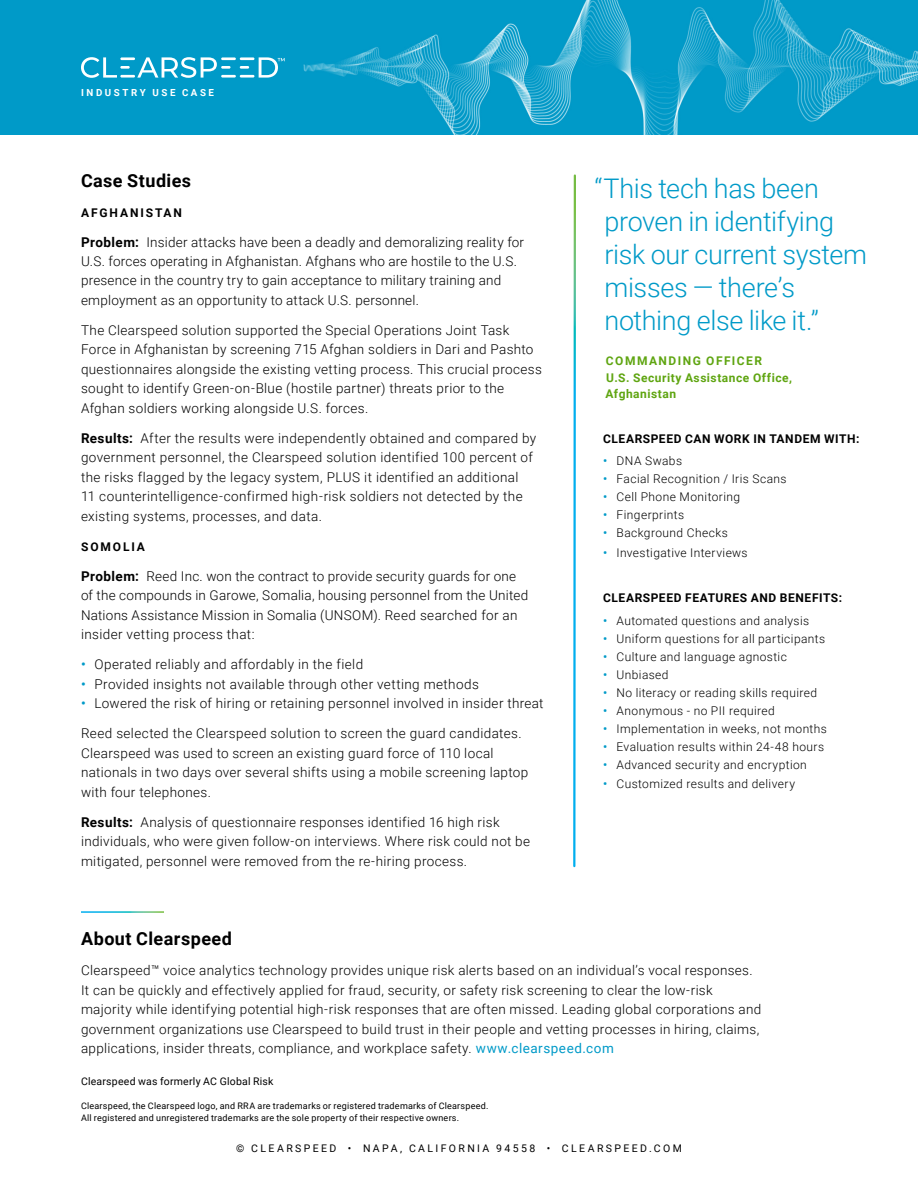
<style>
.page{position:relative;width:918px;height:1188px;background:#fff}
.page>*{position:absolute;margin:0;border:0;box-sizing:border-box;transform-origin:0 0}
.t1{font:300 27px/33px "Roboto";letter-spacing:-.01em;color:#009ac8}
.t2{font:700 18px "Roboto";letter-spacing:.025em;color:#000}
.t3{font:300 13.5px/19.5px "Roboto";letter-spacing:.025em;color:#000}
.t4{font:300 12px "Roboto";letter-spacing:.035em;color:#000}
.t5{font:700 12px "Roboto";letter-spacing:.05em;color:#000}
.t6{font:700 12px/16.5px "Roboto";letter-spacing:.045em;color:#5fa511}
.t7{font:700 12px "Roboto";letter-spacing:.16em;color:#000}
.t8{font:700 12px "Roboto";letter-spacing:.155em;color:#000}
.t9{font:10.5px "Roboto";letter-spacing:.225em;color:#000}
.t10{font:10.5px "Roboto";letter-spacing:.02em;color:#000}
.t11{font:700 9.75px "Roboto";letter-spacing:.26em;color:#fff}
.t12{font:9px/12px "Roboto";letter-spacing:.025em;color:#000}
.s1{font-weight:700}
.s2{font-weight:500;color:#009ac8}
.s3{font-weight:400;color:#009ac8}
</style>
<div class="page">
<img style="left:0;top:0;width:918px;height:135px">
<hr style="left:120px;top:57px;width:15px;height:3px;background:#fff">
<svg style="left:81px;top:57px;width:49px;height:21px"></svg>
<hr style="left:120px;top:75px;width:15px;height:3px;background:#fff">
<hr style="left:221px;top:57px;width:15px;height:3px;background:#fff">
<svg style="left:137px;top:57px;width:94px;height:21px"></svg>
<hr style="left:221px;top:75px;width:15px;height:3px;background:#fff">
<hr style="left:240px;top:57px;width:14px;height:3px;background:#fff">
<svg style="left:240px;top:66px;width:9px;height:3px"></svg>
<hr style="left:240px;top:75px;width:14px;height:3px;background:#fff">
<svg style="left:259px;top:57px;width:26px;height:21px"></svg>
<svg style="left:573px;top:174px;width:3px;height:694px"></svg>
<p class="t11" style="left:81px;top:85px;width:134px">INDUSTRY USE CASE</p>
<h2 class="t2" style="left:81px;top:167px;width:112px">Case Studies</h2>
<p class="t7" style="left:81px;top:204px;width:102px">AFGHANISTAN</p>
<p class="t3" style="left:81px;top:231px;width:445px"><span class="s1">Problem:</span> Insider attacks have been a deadly and demoralizing reality for U.S. forces operating in Afghanistan. Afghans who are hostile to the U.S. presence in the country try to gain acceptance to military training and employment as an opportunity to attack U.S. personnel.</p>
<p class="t3" style="left:81px;top:320px;width:462px">The Clearspeed solution supported the Special Operations Joint Task Force in Afghanistan by screening 715 Afghan soldiers in Dari and Pashto questionnaires alongside the existing vetting process. This crucial process sought to identify Green-on-Blue (hostile partner) threats prior to the Afghan soldiers working alongside U.S. forces.</p>
<p class="t3" style="left:81px;top:428px;width:457px"><span class="s1">Results:</span> After the results were independently obtained and compared by government personnel, the Clearspeed solution identified 100 percent of the risks flagged by the legacy system, PLUS it identified an additional<br>11 counterintelligence-confirmed high-risk soldiers not detected by the existing systems, processes, and data.</p>
<p class="t8" style="left:81px;top:538px;width:65px">SOMOLIA</p>
<p class="t3" style="left:81px;top:566px;width:449px"><span class="s1">Problem:</span> Reed Inc. won the contract to provide security guards for one of the compounds in Garowe, Somalia, housing personnel from the United Nations Assistance Mission in Somalia (UNSOM). Reed searched for an insider vetting process that:</p>
<p class="t3" style="left:81px;top:654px;width:284px"><span class="s2">•</span> Operated reliably and affordably in the field</p>
<p class="t3" style="left:81px;top:674px;width:399px"><span class="s2">•</span> Provided insights not available through other vetting methods</p>
<p class="t3" style="left:81px;top:693px;width:464px"><span class="s2">•</span> Lowered the risk of hiring or retaining personnel involved in insider threat</p>
<p class="t3" style="left:81px;top:723px;width:449px">Reed selected the Clearspeed solution to screen the guard candidates.<br>Clearspeed was used to screen an existing guard force of 110 local nationals in two days over several shifts using a mobile screening laptop with four telephones.</p>
<p class="t3" style="left:81px;top:812px;width:451px"><span class="s1">Results:</span> Analysis of questionnaire responses identified 16 high risk individuals, who were given follow-on interviews. Where risk could not be mitigated, personnel were removed from the re-hiring process.</p>
<h1 class="t1" style="left:604px;top:171px;width:264px;text-indent:-10px">“This tech has been proven in identifying risk our current system misses — there’s nothing else like it.”</h1>
<p class="t6" style="left:606px;top:352px;width:188px">COMMANDING OFFICER<br>U.S. Security Assistance Office,<br>Afghanistan</p>
<p class="t5" style="left:603px;top:430px;width:258px">CLEARSPEED CAN WORK IN TANDEM WITH:</p>
<p class="t4" style="left:603px;top:452px;width:81px"><span class="s2">•</span> DNA Swabs</p>
<p class="t4" style="left:603px;top:470px;width:185px"><span class="s2">•</span> Facial Recognition / Iris Scans</p>
<p class="t4" style="left:603px;top:488px;width:139px"><span class="s2">•</span> Cell Phone Monitoring</p>
<p class="t4" style="left:603px;top:506px;width:83px"><span class="s2">•</span> Fingerprints</p>
<p class="t4" style="left:603px;top:524px;width:126px"><span class="s2">•</span> Background Checks</p>
<p class="t4" style="left:603px;top:544px;width:146px"><span class="s2">•</span> Investigative Interviews</p>
<p class="t5" style="left:603px;top:590px;width:241px">CLEARSPEED FEATURES AND BENEFITS:</p>
<p class="t4" style="left:603px;top:612px;width:208px"><span class="s2">•</span> Automated questions and analysis</p>
<p class="t4" style="left:603px;top:630px;width:224px"><span class="s2">•</span> Uniform questions for all participants</p>
<p class="t4" style="left:603px;top:648px;width:185px"><span class="s2">•</span> Culture and language agnostic</p>
<p class="t4" style="left:603px;top:666px;width:67px"><span class="s2">•</span> Unbiased</p>
<p class="t4" style="left:603px;top:684px;width:216px"><span class="s2">•</span> No literacy or reading skills required</p>
<p class="t4" style="left:603px;top:702px;width:173px"><span class="s2">•</span> Anonymous - no PII required</p>
<p class="t4" style="left:603px;top:720px;width:225px"><span class="s2">•</span> Implementation in weeks, not months</p>
<p class="t4" style="left:603px;top:738px;width:223px"><span class="s2">•</span> Evaluation results within 24-48 hours</p>
<p class="t4" style="left:603px;top:756px;width:205px"><span class="s2">•</span> Advanced security and encryption</p>
<p class="t4" style="left:603px;top:776px;width:194px"><span class="s2">•</span> Customized results and delivery</p>
<h2 class="t2" style="left:81px;top:926px;width:152px">About Clearspeed</h2>
<p class="t3" style="left:81px;top:960px;width:682px">Clearspeed™ voice analytics technology provides unique risk alerts based on an individual’s vocal responses.<br>It can be quickly and effectively applied for fraud, security, or safety risk screening to clear the low-risk majority while identifying potential high-risk responses that are often missed. Leading global corporations and government organizations use Clearspeed to build trust in their people and vetting processes in hiring, claims, applications, insider threats, compliance, and workplace safety. <span class="s3">www.clearspeed.com</span></p>
<p class="t10" style="left:81px;top:1074px;width:194px">Clearspeed was formerly AC Global Risk</p>
<p class="t12" style="left:81px;top:1100px;width:409px">Clearspeed, the Clearspeed logo, and RRA are trademarks or registered trademarks of Clearspeed.<br>All registered and unregistered trademarks are the sole property of their respective owners.</p>
<p class="t9" style="left:236px;top:1141px;width:447px">© CLEARSPEED • NAPA, CALIFORNIA 94558 • CLEARSPEED.COM</p>
</div>
